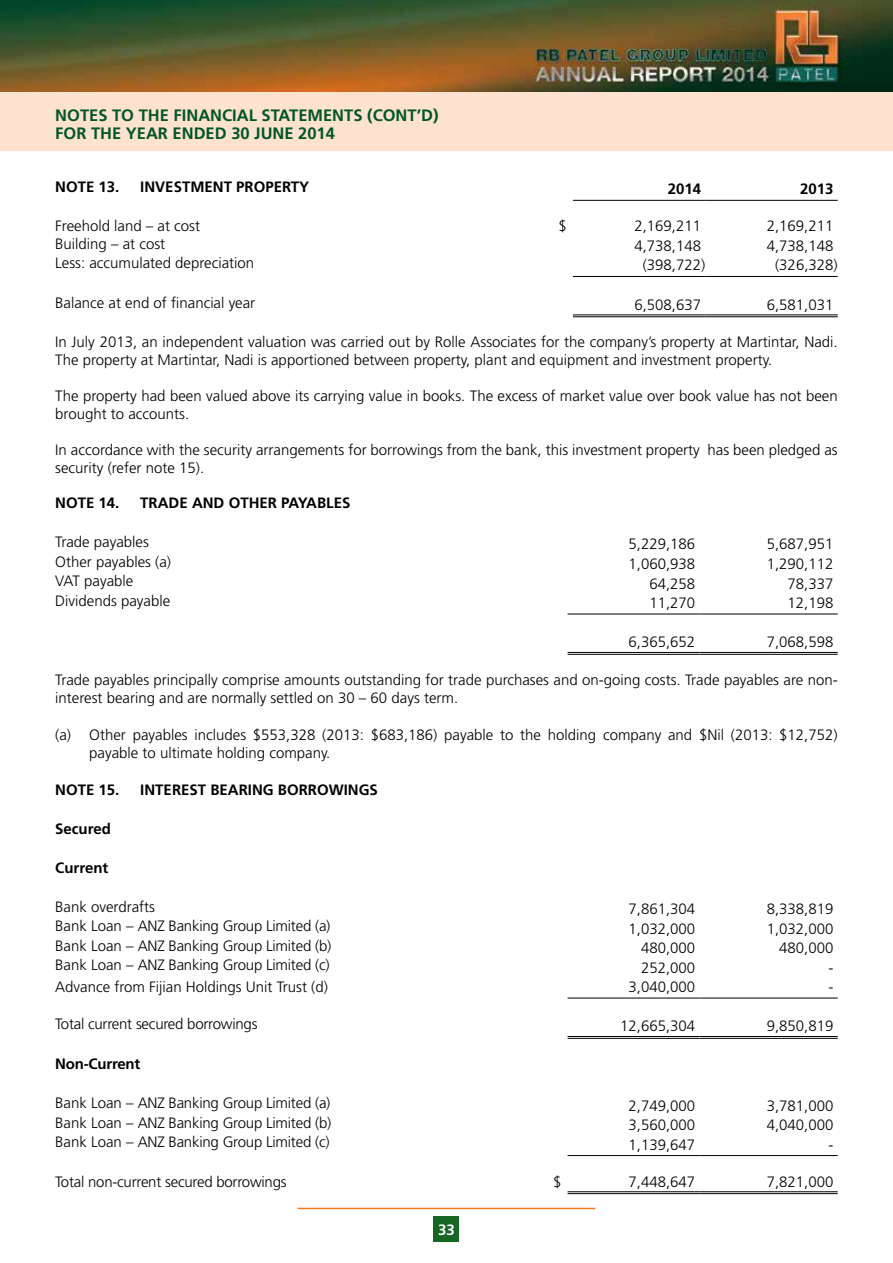
<style>
.page{position:relative;width:893px;height:1263px;background:#fff}
.page>*{position:absolute;margin:0;border:0;box-sizing:border-box;transform-origin:0 0}
.t1{font:700 16.5px/18px "Frutiger";color:#005625}
.t2{font:300 15px/18px "Frutiger";color:#000}
.t3{font:700 15px "Frutiger";color:#000}
.t4{font:700 15px "Frutiger";color:#fff}
</style>
<div class="page">
<img style="left:0;top:0;width:893px;height:92px">
<hr style="left:298px;top:1208px;width:297px;height:1px;background:#f47920">
<div style="left:433px;top:1216px;width:26px;height:26px;background:#166624"></div>
<div style="left:0;top:92px;width:893px;height:59px;background:#fee2d0"></div>
<hr style="left:573px;top:200px;width:132px;height:1px;background:#000">
<hr style="left:705px;top:200px;width:133px;height:1px;background:#000">
<hr style="left:573px;top:276px;width:132px;height:1px;background:#000">
<hr style="left:705px;top:276px;width:133px;height:1px;background:#000">
<hr style="left:573px;top:315px;width:132px;height:1px;background:#000">
<hr style="left:573px;top:316px;width:132px;height:1px;background:#000">
<hr style="left:705px;top:315px;width:133px;height:1px;background:#000">
<hr style="left:705px;top:316px;width:133px;height:1px;background:#000">
<hr style="left:568px;top:614px;width:131px;height:1px;background:#000">
<hr style="left:699px;top:614px;width:139px;height:1px;background:#000">
<hr style="left:568px;top:998px;width:131px;height:1px;background:#000">
<hr style="left:699px;top:998px;width:139px;height:1px;background:#000">
<hr style="left:568px;top:1155px;width:131px;height:1px;background:#000">
<hr style="left:699px;top:1155px;width:139px;height:1px;background:#000">
<hr style="left:568px;top:652px;width:131px;height:1px;background:#000">
<hr style="left:568px;top:654px;width:131px;height:1px;background:#000">
<hr style="left:699px;top:652px;width:139px;height:1px;background:#000">
<hr style="left:699px;top:654px;width:139px;height:1px;background:#000">
<hr style="left:568px;top:1036px;width:131px;height:1px;background:#000">
<hr style="left:568px;top:1038px;width:131px;height:1px;background:#000">
<hr style="left:699px;top:1036px;width:139px;height:1px;background:#000">
<hr style="left:699px;top:1038px;width:139px;height:1px;background:#000">
<hr style="left:568px;top:1191px;width:131px;height:1px;background:#000">
<hr style="left:568px;top:1193px;width:131px;height:1px;background:#000">
<hr style="left:699px;top:1191px;width:139px;height:1px;background:#000">
<hr style="left:699px;top:1193px;width:139px;height:1px;background:#000">
<p class="t1" style="left:55px;top:106px;width:385px">NOTES TO THE FINANCIAL STATEMENTS (CONT’D)<br>FOR THE YEAR ENDED 30 JUNE 2014</p>
<p class="t3" style="left:55px;top:178px;width:66px">NOTE 13.</p>
<p class="t3" style="left:140px;top:178px;width:170px">INVESTMENT PROPERTY</p>
<p class="t3" style="left:668px;top:180px;width:35px">2014</p>
<p class="t3" style="left:800px;top:180px;width:35px">2013</p>
<p class="t2" style="left:55px;top:217px;width:146px">Freehold land – at cost</p>
<p class="t2" style="left:559px;top:217px;width:10px">$</p>
<p class="t2" style="left:634px;top:217px;width:68px">2,169,211</p>
<p class="t2" style="left:767px;top:217px;width:68px">2,169,211</p>
<p class="t2" style="left:55px;top:235px;width:112px">Building – at cost</p>
<p class="t2" style="left:634px;top:237px;width:68px">4,738,148</p>
<p class="t2" style="left:767px;top:237px;width:68px">4,738,148</p>
<p class="t2" style="left:55px;top:254px;width:200px">Less: accumulated depreciation</p>
<p class="t2" style="left:643px;top:256px;width:64px">(398,722)</p>
<p class="t2" style="left:775px;top:256px;width:64px">(326,328)</p>
<p class="t2" style="left:55px;top:294px;width:202px">Balance at end of financial year</p>
<p class="t2" style="left:634px;top:296px;width:68px">6,508,637</p>
<p class="t2" style="left:767px;top:296px;width:68px">6,581,031</p>
<p class="t2" style="left:55px;top:333px;width:784px">In July 2013, an independent valuation was carried out by Rolle Associates for the company’s property at Martintar, Nadi.<br>The property at Martintar, Nadi is apportioned between property, plant and equipment and investment property.</p>
<p class="t2" style="left:55px;top:387px;width:784px">The property had been valued above its carrying value in books. The excess of market value over book value has not been brought to accounts.</p>
<p class="t2" style="left:55px;top:441px;width:784px">In accordance with the security arrangements for borrowings from the bank, this investment property has been pledged as security (refer note 15).</p>
<p class="t3" style="left:55px;top:494px;width:66px">NOTE 14.</p>
<p class="t3" style="left:140px;top:494px;width:212px">TRADE AND OTHER PAYABLES</p>
<p class="t2" style="left:55px;top:533px;width:95px">Trade payables</p>
<p class="t2" style="left:629px;top:535px;width:68px">5,229,186</p>
<p class="t2" style="left:767px;top:535px;width:68px">5,687,951</p>
<p class="t2" style="left:55px;top:553px;width:117px">Other payables (a)</p>
<p class="t2" style="left:629px;top:555px;width:68px">1,060,938</p>
<p class="t2" style="left:767px;top:555px;width:68px">1,290,112</p>
<p class="t2" style="left:55px;top:572px;width:80px">VAT payable</p>
<p class="t2" style="left:649px;top:574px;width:47px">64,258</p>
<p class="t2" style="left:788px;top:574px;width:47px">78,337</p>
<p class="t2" style="left:55px;top:592px;width:117px">Dividends payable</p>
<p class="t2" style="left:649px;top:594px;width:47px">11,270</p>
<p class="t2" style="left:788px;top:594px;width:47px">12,198</p>
<p class="t2" style="left:629px;top:633px;width:68px">6,365,652</p>
<p class="t2" style="left:767px;top:633px;width:68px">7,068,598</p>
<p class="t2" style="left:55px;top:671px;width:784px">Trade payables principally comprise amounts outstanding for trade purchases and on-going costs. Trade payables are non&shy;interest bearing and are normally settled on 30 – 60 days term.</p>
<p class="t2" style="left:89px;top:726px;width:750px;text-indent:-34px">(a) Other payables includes $553,328 (2013: $683,186) payable to the holding company and $Nil (2013: $12,752) payable to ultimate holding company.</p>
<p class="t3" style="left:55px;top:781px;width:66px">NOTE 15.</p>
<p class="t3" style="left:140px;top:781px;width:239px">INTEREST BEARING BORROWINGS</p>
<p class="t3" style="left:55px;top:820px;width:57px">Secured</p>
<p class="t3" style="left:55px;top:859px;width:55px">Current</p>
<p class="t2" style="left:55px;top:898px;width:101px">Bank overdrafts</p>
<p class="t2" style="left:629px;top:900px;width:68px">7,861,304</p>
<p class="t2" style="left:767px;top:900px;width:68px">8,338,819</p>
<p class="t2" style="left:55px;top:917px;width:277px">Bank Loan – ANZ Banking Group Limited (a)</p>
<p class="t2" style="left:629px;top:919px;width:68px">1,032,000</p>
<p class="t2" style="left:767px;top:919px;width:68px">1,032,000</p>
<p class="t2" style="left:55px;top:937px;width:278px">Bank Loan – ANZ Banking Group Limited (b)</p>
<p class="t2" style="left:641px;top:939px;width:56px">480,000</p>
<p class="t2" style="left:779px;top:939px;width:56px">480,000</p>
<p class="t2" style="left:55px;top:956px;width:276px">Bank Loan – ANZ Banking Group Limited (c)</p>
<p class="t2" style="left:641px;top:958px;width:56px">252,000</p>
<p class="t2" style="left:828px;top:958px;width:6px">-</p>
<p class="t2" style="left:55px;top:978px;width:274px">Advance from Fijian Holdings Unit Trust (d)</p>
<p class="t2" style="left:629px;top:978px;width:68px">3,040,000</p>
<p class="t2" style="left:828px;top:978px;width:6px">-</p>
<p class="t2" style="left:55px;top:1015px;width:204px">Total current secured borrowings</p>
<p class="t2" style="left:620px;top:1017px;width:77px">12,665,304</p>
<p class="t2" style="left:767px;top:1017px;width:68px">9,850,819</p>
<p class="t3" style="left:55px;top:1055px;width:86px">Non-Current</p>
<p class="t2" style="left:55px;top:1094px;width:277px">Bank Loan – ANZ Banking Group Limited (a)</p>
<p class="t2" style="left:629px;top:1096px;width:68px">2,749,000</p>
<p class="t2" style="left:767px;top:1096px;width:68px">3,781,000</p>
<p class="t2" style="left:55px;top:1114px;width:278px">Bank Loan – ANZ Banking Group Limited (b)</p>
<p class="t2" style="left:629px;top:1116px;width:68px">3,560,000</p>
<p class="t2" style="left:767px;top:1116px;width:68px">4,040,000</p>
<p class="t2" style="left:55px;top:1133px;width:276px">Bank Loan – ANZ Banking Group Limited (c)</p>
<p class="t2" style="left:629px;top:1135px;width:68px">1,139,647</p>
<p class="t2" style="left:828px;top:1135px;width:6px">-</p>
<p class="t2" style="left:55px;top:1173px;width:233px">Total non-current secured borrowings</p>
<p class="t2" style="left:553px;top:1173px;width:10px">$</p>
<p class="t2" style="left:629px;top:1173px;width:68px">7,448,647</p>
<p class="t2" style="left:767px;top:1173px;width:68px">7,821,000</p>
<p class="t4" style="left:438px;top:1220px;width:18px">33</p>
</div>
